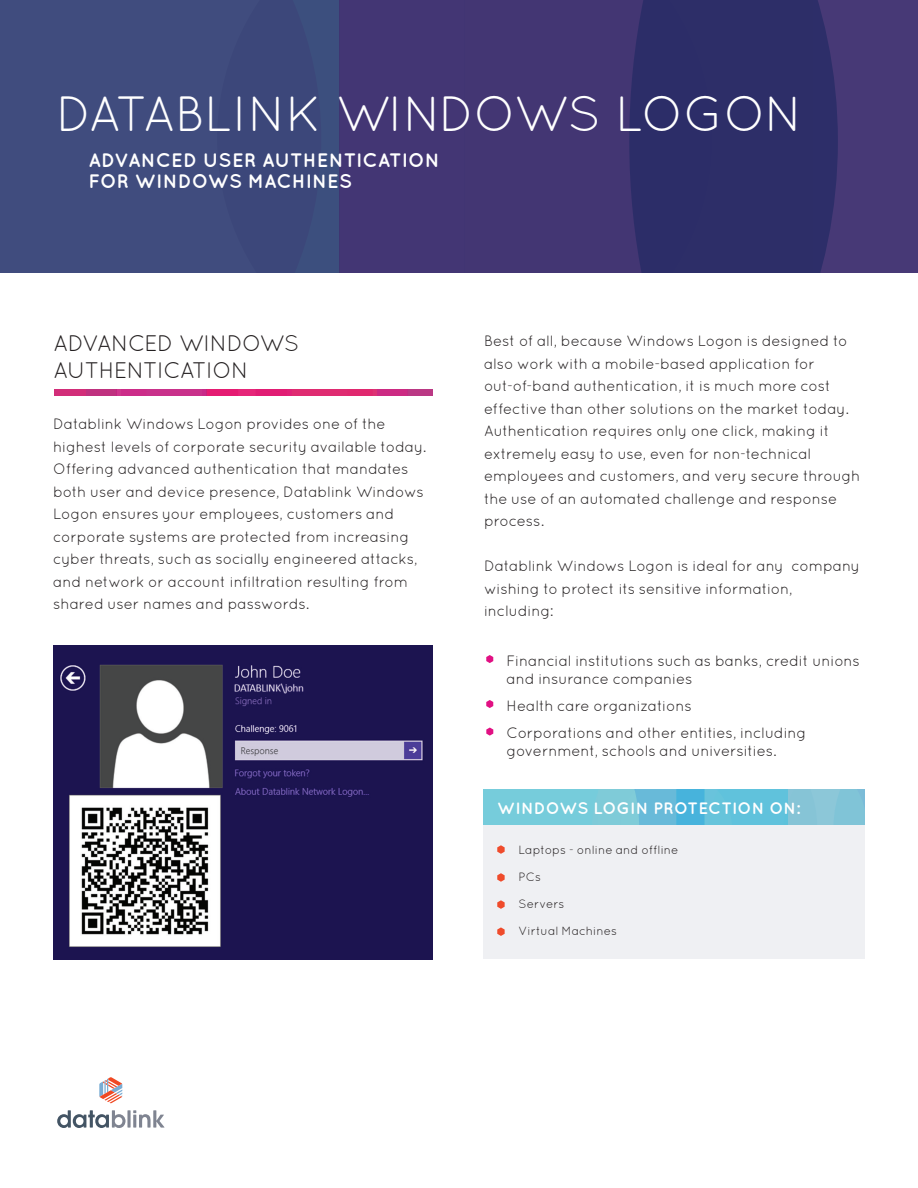
<style>
.page{position:relative;width:918px;height:1188px;background:#fff}
.page>*{position:absolute;margin:0;border:0;box-sizing:border-box;transform-origin:0 0}
.t1{font:49.5px "Quicksand";letter-spacing:-.02em;color:#fff}
.t2{font:22.5px/27px "Quicksand";letter-spacing:-.03em;color:#231f20}
.t3{font:700 19.5px/21px "Quicksand";letter-spacing:.005em;color:#fff}
.t4{font:700 16.5px "Quicksand";letter-spacing:.005em;color:#fff}
.t5{font:15px/22.5px "Quicksand";letter-spacing:-.015em;color:#231f20}
.t6{font:12px "Quicksand";color:#231f20}
</style>
<div class="page">
<img style="left:53px;top:646px;width:379px;height:313px">
<svg style="left:0;top:0;width:629px;height:272px;background:#404178"></svg>
<svg style="left:629px;top:0;width:289px;height:272px;background:#34316c"></svg>
<svg style="left:86px;top:389px;width:346px;height:6px;background:#d32a7c"></svg>
<div style="left:54px;top:389px;width:32px;height:6px;background:#d22d79"></div>
<svg style="left:57px;top:1110px;width:108px;height:18px"></svg>
<svg style="left:99px;top:1077px;width:23px;height:26px"></svg>
<svg style="left:486px;top:655px;width:7px;height:8px"></svg>
<svg style="left:486px;top:700px;width:7px;height:8px"></svg>
<svg style="left:486px;top:728px;width:7px;height:8px"></svg>
<div style="left:484px;top:790px;width:381px;height:169px;background:#eff0f3"></div>
<svg style="left:484px;top:790px;width:381px;height:34px;background:#6fc5da"></svg>
<div style="left:598px;top:790px;width:78px;height:34px;background:linear-gradient(to right,#85d0d8,#63b6d9)"></div>
<svg style="left:497px;top:845px;width:8px;height:9px"></svg>
<svg style="left:497px;top:873px;width:8px;height:9px"></svg>
<svg style="left:497px;top:900px;width:8px;height:9px"></svg>
<svg style="left:497px;top:927px;width:8px;height:9px"></svg>
<h1 class="t1" style="left:56px;top:85px;width:748px">DATABLINK WINDOWS LOGON</h1>
<h3 class="t3" style="left:88px;top:149px;width:353px">ADVANCED USER AUTHENTICATION<br>FOR WINDOWS MACHINES</h3>
<h2 class="t2" style="left:54px;top:330px;width:247px">ADVANCED WINDOWS<br>AUTHENTICATION</h2>
<p class="t5" style="left:53px;top:413px;width:375px">Datablink Windows Logon provides one of the highest levels of corporate security available today.<br>Offering advanced authentication that mandates both user and device presence, Datablink Windows Logon ensures your employees, customers and corporate systems are protected from increasing cyber threats, such as socially engineered attacks, and network or account infiltration resulting from shared user names and passwords.</p>
<p class="t5" style="left:484px;top:330px;width:378px">Best of all, because Windows Logon is designed to also work with a mobile-based application for out-of-band authentication, it is much more cost effective than other solutions on the market today.<br>Authentication requires only one click, making it extremely easy to use, even for non-technical employees and customers, and very secure through the use of an automated challenge and response process.</p>
<p class="t5" style="left:484px;top:555px;width:378px">Datablink Windows Logon is ideal for any company wishing to protect its sensitive information, including:</p>
<p class="t5" style="left:507px;top:651px;width:355px;line-height:18px">Financial institutions such as banks, credit unions and insurance companies</p>
<p class="t5" style="left:507px;top:692px;width:301px;line-height:27px">Health care organizations<br>Corporations and other entities, including</p>
<p class="t5" style="left:507px;top:739px;width:272px">government, schools and universities.</p>
<p class="t4" style="left:497px;top:798px;width:305px">WINDOWS LOGIN PROTECTION ON:</p>
<p class="t6" style="left:519px;top:843px;width:162px">Laptops - online and offline</p>
<p class="t6" style="left:519px;top:870px;width:24px">PCs</p>
<p class="t6" style="left:519px;top:897px;width:47px">Servers</p>
<p class="t6" style="left:519px;top:924px;width:100px">Virtual Machines</p>
</div>
